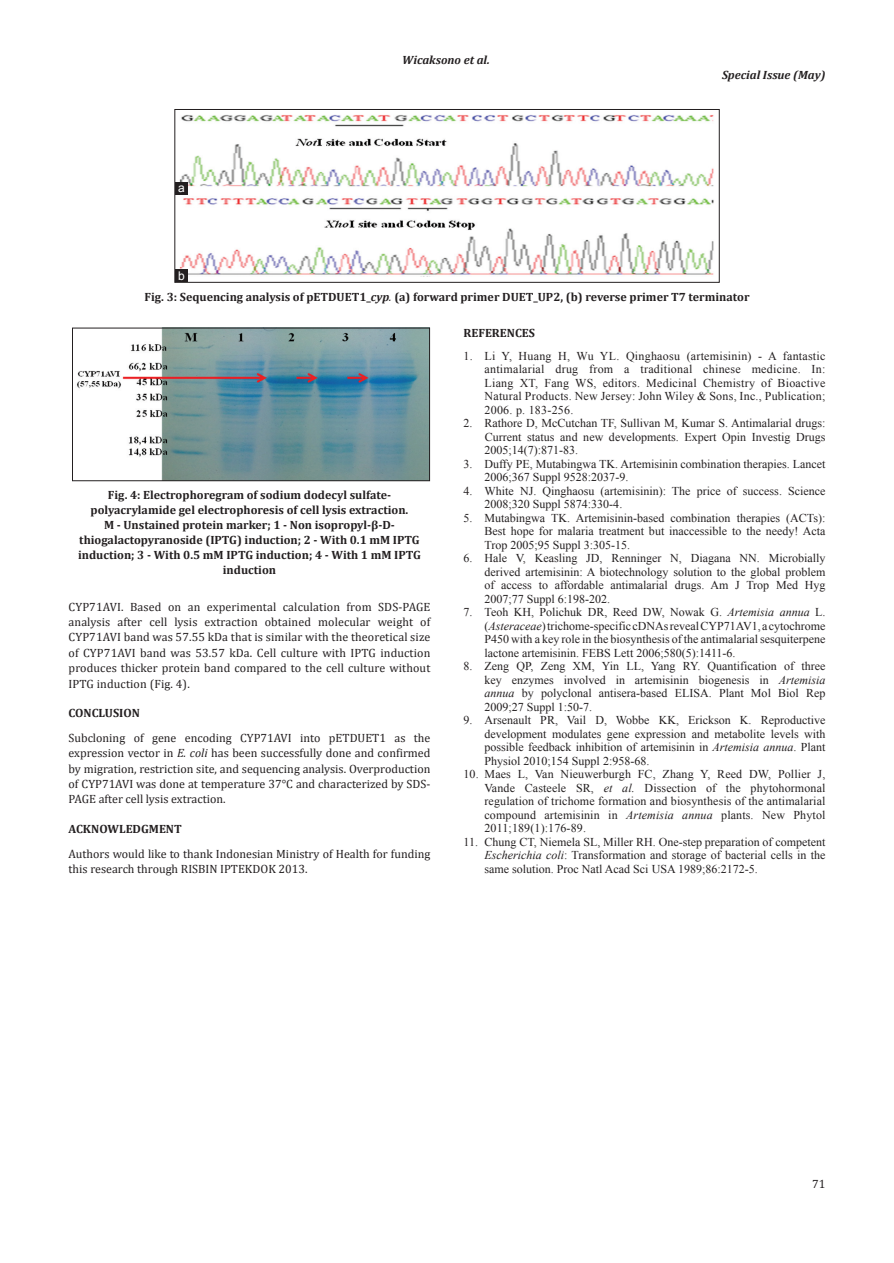
<style>
.page{position:relative;width:894px;height:1263px;background:#fff}
.page>*{position:absolute;margin:0;border:0;box-sizing:border-box;transform-origin:0 0}
.REF{font:12px/13.5px "Times New Roman";color:#231f20;text-align:justify}
.TX{font:12px/15.5px "Cambria";color:#231f20;text-align:justify}
.FGC{font:700 12px/15px "Cambria";color:#231f20;text-align:center}
.t1{font:italic 700 12px "Cambria";color:#231f20}
.F_No{font:12px "Cambria";color:#231f20}
.LABEL{font:12px "Arial";color:#fff}
.s1{font-style:italic}
.s2{font-weight:400;font-style:italic}
</style>
<div class="page">
<img style="left:77px;top:330px;width:350px;height:149px">
<div style="left:72px;top:328px;width:357px;height:153px;border:1px solid #231f20"></div>
<img style="left:179px;top:115px;width:535px;height:162px">
<div style="left:174px;top:109px;width:545px;height:173px;border:1px solid #231f20"></div>
<div style="left:175px;top:269px;width:13px;height:13px;background:#231f20"></div>
<div style="left:175px;top:182px;width:13px;height:13px;background:#231f20"></div>
<p class="LABEL" style="left:178px;top:179px;width:8px">a</p>
<p class="LABEL" style="left:178px;top:268px;width:8px">b</p>
<p class="t1" style="left:402px;top:51px;width:89px">Wicaksono et al.</p>
<p class="t1" style="left:721px;top:66px;width:105px">Special Issue (May)</p>
<p class="FGC" style="left:144px;top:289px;width:606px">Fig. 3: Sequencing analysis of pETDUET1_<span class="s1">cyp</span><span class="s2">.</span> (a) forward primer DUET_UP2, (b) reverse primer T7 terminator</p>
<p class="FGC" style="left:78px;top:487px;width:344px">Fig. 4: Electrophoregram of sodium dodecyl sulfate&shy;polyacrylamide gel electrophoresis of cell lysis extraction.<br>M - Unstained protein marker; 1 - Non isopropyl-β-D&shy;thiogalactopyranoside (IPTG) induction; 2 - With 0.1 mM IPTG induction; 3 - With 0.5 mM IPTG induction; 4 - With 1 mM IPTG induction</p>
<p class="TX" style="left:68px;top:599px;width:363px">CYP71AVI. Based on an experimental calculation from SDS-PAGE analysis after cell lysis extraction obtained molecular weight of CYP71AVI band was 57.55 kDa that is similar with the theoretical size of CYP71AVI band was 53.57 kDa. Cell culture with IPTG induction produces thicker protein band compared to the cell culture without IPTG induction (Fig. 4).</p>
<h1 class="FGC" style="left:68px;top:705px;width:73px">CONCLUSION</h1>
<p class="TX" style="left:68px;top:730px;width:363px">Subcloning of gene encoding CYP71AVI into pETDUET1 as the expression vector in <span class="s1">E. coli</span> has been successfully done and confirmed by migration, restriction site, and sequencing analysis. Overproduction of CYP71AVI was done at temperature 37°C and characterized by SDS-PAGE after cell lysis extraction.</p>
<h1 class="FGC" style="left:68px;top:821px;width:115px">ACKNOWLEDGMENT</h1>
<p class="TX" style="left:68px;top:845px;width:363px">Authors would like to thank Indonesian Ministry of Health for funding this research through RISBIN IPTEKDOK 2013.</p>
<h1 class="FGC" style="left:463px;top:325px;width:73px">REFERENCES</h1>
<p class="REF" style="left:484px;top:348px;width:342px;text-indent:-21px">1. Li Y, Huang H, Wu YL. Qinghaosu (artemisinin) - A fantastic antimalarial drug from a traditional chinese medicine. In:<br>Liang XT, Fang WS, editors. Medicinal Chemistry of Bioactive Natural Products. New Jersey: John Wiley &amp; Sons, Inc., Publication; 2006. p. 183-256.</p>
<p class="REF" style="left:484px;top:416px;width:342px;text-indent:-21px">2. Rathore D, McCutchan TF, Sullivan M, Kumar S. Antimalarial drugs:<br>Current status and new developments. Expert Opin Investig Drugs 2005;14(7):871-83.</p>
<p class="REF" style="left:484px;top:456px;width:342px;text-indent:-21px">3. Duffy PE, Mutabingwa TK. Artemisinin combination therapies. Lancet<br>2006;367 Suppl 9528:2037-9.</p>
<p class="REF" style="left:484px;top:483px;width:342px;text-indent:-21px">4. White NJ. Qinghaosu (artemisinin): The price of success. Science<br>2008;320 Suppl 5874:330-4.</p>
<p class="REF" style="left:484px;top:510px;width:342px;text-indent:-21px">5. Mutabingwa TK. Artemisinin-based combination therapies (ACTs):<br>Best hope for malaria treatment but inaccessible to the needy! Acta Trop 2005;95 Suppl 3:305-15.</p>
<p class="REF" style="left:484px;top:551px;width:342px;text-indent:-21px">6. Hale V, Keasling JD, Renninger N, Diagana NN. Microbially derived artemisinin: A biotechnology solution to the global problem of access to affordable antimalarial drugs. Am J Trop Med Hyg 2007;77 Suppl 6:198-202.</p>
<p class="REF" style="left:484px;top:605px;width:342px;text-indent:-21px">7. Teoh KH, Polichuk DR, Reed DW, Nowak G. <span class="s1">Artemisia annua</span> L. (<span class="s1">Asteraceae</span>) trichome-specific cDNAs reveal CYP71AV1, a cytochrome P450 with a key role in the biosynthesis of the antimalarial sesquiterpene lactone artemisinin. FEBS Lett 2006;580(5):1411-6.</p>
<p class="REF" style="left:484px;top:659px;width:342px;text-indent:-21px">8. Zeng QP, Zeng XM, Yin LL, Yang RY. Quantification of three key enzymes involved in artemisinin biogenesis in <span class="s1">Artemisia annua</span> by polyclonal antisera-based ELISA. Plant Mol Biol Rep 2009;27 Suppl 1:50-7.</p>
<p class="REF" style="left:484px;top:713px;width:342px;text-indent:-21px">9. Arsenault PR, Vail D, Wobbe KK, Erickson K. Reproductive development modulates gene expression and metabolite levels with possible feedback inhibition of artemisinin in <span class="s1">Artemisia annua</span>. Plant Physiol 2010;154 Suppl 2:958-68.</p>
<p class="REF" style="left:484px;top:767px;width:342px;text-indent:-21px">10. Maes L, Van Nieuwerburgh FC, Zhang Y, Reed DW, Pollier J, Vande Casteele SR, <span class="s1">et al.</span> Dissection of the phytohormonal regulation of trichome formation and biosynthesis of the antimalarial compound artemisinin in <span class="s1">Artemisia annua</span> plants. New Phytol 2011;189(1):176-89.</p>
<p class="REF" style="left:484px;top:834px;width:342px;text-indent:-21px">11. Chung CT, Niemela SL, Miller RH. One-step preparation of competent <span class="s1">Escherichia coli</span>: Transformation and storage of bacterial cells in the same solution. Proc Natl Acad Sci USA 1989;86:2172-5.</p>
<p class="F_No" style="left:811px;top:1176px;width:15px">71</p>
</div>
